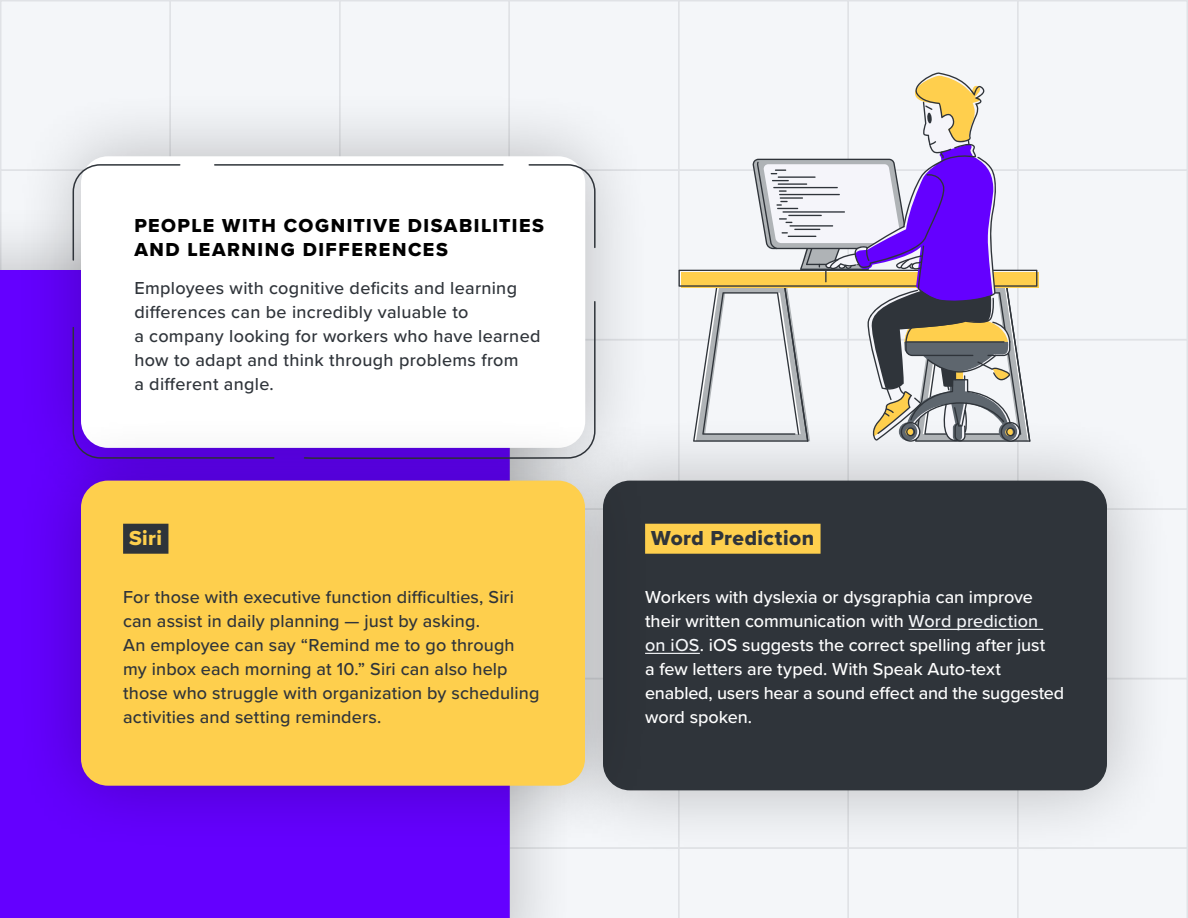
<style>
.page{position:relative;width:1188px;height:918px;background:#fff}
.page>*{position:absolute;margin:0;border:0;box-sizing:border-box;transform-origin:0 0}
.Paragraph-body-regul{font:21px "Proxima Nova Extrabld";letter-spacing:.025em;color:#2f343a}
.Paragraph-body-regul-2{font:21px "Proxima Nova Extrabld";color:#fecf4d}
.Paragraph-body-regul-3{font:19.5px/24px "Proxima Nova Extrabld";letter-spacing:.075em;color:#000}
.Paragraph-body-regul-4{font:500 18px/24px "Proxima Nova";letter-spacing:.01em;color:#2f343a}
.Paragraph-body-regul-5{font:500 18px/24px "Proxima Nova";letter-spacing:-.005em;color:#fff}
.s1{color:#f4f6f9}
</style>
<div class="page">
<div style="left:0;top:0;width:237px;height:237px;background:#f4f6f9"></div>
<div style="left:104px;top:0;width:302px;height:237px;background:#f4f6f9"></div>
<div style="left:273px;top:0;width:303px;height:237px;background:#f4f6f9"></div>
<div style="left:443px;top:0;width:302px;height:237px;background:#f4f6f9"></div>
<div style="left:612px;top:0;width:303px;height:237px;background:#f4f6f9"></div>
<div style="left:782px;top:0;width:302px;height:237px;background:#f4f6f9"></div>
<div style="left:951px;top:0;width:237px;height:237px;background:#f4f6f9"></div>
<div style="left:612px;top:103px;width:303px;height:303px;background:#f4f6f9"></div>
<div style="left:951px;top:103px;width:237px;height:303px;background:#f4f6f9"></div>
<div style="left:951px;top:442px;width:237px;height:303px;background:#f4f6f9"></div>
<div style="left:951px;top:781px;width:237px;height:137px;background:#f4f6f9"></div>
<div style="left:579px;top:847px;width:609px;height:71px;background:#f4f6f9"></div>
<div style="left:0;top:270px;width:510px;height:648px;background:#6400ff"></div>
<div style="left:534px;top:411px;width:642px;height:449px;background:#000;opacity:.25"></div>
<div style="left:603px;top:481px;width:504px;height:309px;background:#2f343a;border-radius:27px"></div>
<hr style="left:909px;top:629px;width:134px;height:1px;background:#f4f6f9">
<hr style="left:645px;top:653px;width:55px;height:1px;background:#f4f6f9">
<div style="left:645px;top:524px;width:176px;height:30px;background:#fecf4d"></div>
<svg style="left:679px;top:72px;width:358px;height:370px"></svg>
<div style="left:12px;top:87px;width:642px;height:430px;background:#000;opacity:.25"></div>
<div style="left:81px;top:156px;width:504px;height:292px;background:#fff;border-radius:27px"></div>
<svg style="left:72px;top:163px;width:109px;height:99px"></svg>
<hr style="left:215px;top:164px;width:288px;height:2px;background:#2f343a">
<svg style="left:528px;top:163px;width:68px;height:86px"></svg>
<svg style="left:72px;top:326px;width:9px;height:85px"></svg>
<svg style="left:585px;top:300px;width:11px;height:111px"></svg>
<div style="left:12px;top:411px;width:642px;height:444px;background:#000;opacity:.25"></div>
<div style="left:81px;top:481px;width:504px;height:305px;background:#fecf4d;border-radius:27px"></div>
<div style="left:123px;top:524px;width:45px;height:30px;background:#2f343a"></div>
<p class="Paragraph-body-regul-3" style="left:134px;top:213px;width:411px">PEOPLE WITH COGNITIVE DISABILITIES<br>AND LEARNING DIFFERENCES</p>
<p class="Paragraph-body-regul-4" style="left:134px;top:275px;width:408px">Employees with cognitive deficits and learning differences can be incredibly valuable to<br>a company looking for workers who have learned how to adapt and think through problems from<br>a different angle.</p>
<p class="Paragraph-body-regul-2" style="left:129px;top:522px;width:35px">Siri</p>
<p class="Paragraph-body-regul-4" style="left:123px;top:584px;width:418px">For those with executive function difficulties, Siri can assist in daily planning — just by asking.<br>An employee can say “Remind me to go through my inbox each morning at 10.” Siri can also help those who struggle with organization by scheduling activities and setting reminders.</p>
<p class="Paragraph-body-regul" style="left:651px;top:522px;width:165px">Word Prediction</p>
<p class="Paragraph-body-regul-5" style="left:645px;top:584px;width:421px">Workers with dyslexia or dysgraphia can improve their written communication with <span class="s1">Word prediction<br>on iOS</span>. iOS suggests the correct spelling after just<br>a few letters are typed. With Speak Auto-text enabled, users hear a sound effect and the suggested word spoken.</p>
</div>
